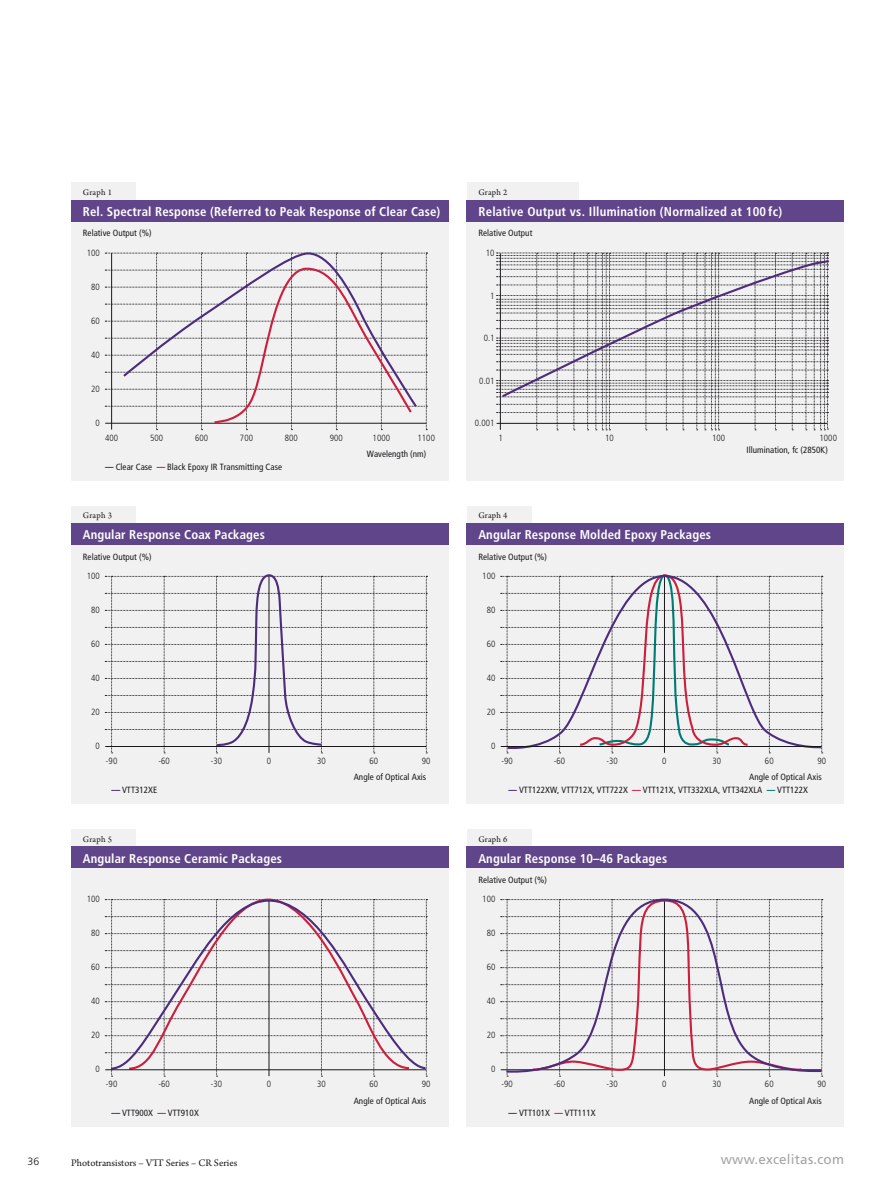
<style>
.page{position:relative;width:893px;height:1191px;background:#fff}
.page>*{position:absolute;margin:0;border:0;box-sizing:border-box;transform-origin:0 0}
.t1{font:13.5px "Frutiger";letter-spacing:.015em;color:#a3a4a6}
.t2{font:700 condensed 12.75px "Frutiger LT";letter-spacing:.01em;color:#fff}
.t3{font:10.5px "Arno Pro";color:#1a171b}
.t4{font:300 10.5px "Frutiger";color:#1a171b}
.t5{font:condensed 9px "Frutiger LT Std";letter-spacing:.005em;color:#1a171b}
.t6{font:300 condensed 9px "Frutiger LT";letter-spacing:.005em;color:#1a171b}
.t7{font:9px "Arno Pro";letter-spacing:.025em;color:#1a171b}
.s1{font-weight:900;color:#4c2c7d}
.s2{font-weight:900;color:#cc1f3e}
.s3{font-weight:900;color:#007b74}
</style>
<div class="page">
<div style="left:71px;top:183px;width:65px;height:17px;background:#f1f1f1"></div>
<div style="left:71px;top:200px;width:378px;height:280px;background:#f1f1f1"></div>
<div style="left:71px;top:200px;width:378px;height:21px;background:#61458a"></div>
<svg style="left:105px;top:253px;width:322px;height:177px"></svg>
<div style="left:467px;top:183px;width:111px;height:17px;background:#f1f1f1"></div>
<div style="left:467px;top:200px;width:377px;height:280px;background:#f1f1f1"></div>
<div style="left:467px;top:200px;width:377px;height:21px;background:#61458a"></div>
<svg style="left:497px;top:253px;width:331px;height:177px"></svg>
<svg style="left:501px;top:259px;width:328px;height:139px"></svg>
<div style="left:71px;top:523px;width:378px;height:281px;background:#f1f1f1"></div>
<div style="left:71px;top:506px;width:65px;height:17px;background:#f1f1f1"></div>
<div style="left:71px;top:523px;width:378px;height:21px;background:#61458a"></div>
<svg style="left:105px;top:574px;width:322px;height:179px"></svg>
<div style="left:467px;top:506px;width:64px;height:17px;background:#f1f1f1"></div>
<div style="left:467px;top:523px;width:377px;height:281px;background:#f1f1f1"></div>
<div style="left:467px;top:523px;width:377px;height:21px;background:#61458a"></div>
<svg style="left:506px;top:574px;width:317px;height:178px"></svg>
<hr style="left:501px;top:746px;width:321px;height:1px;background:#1a171b">
<div style="left:71px;top:846px;width:378px;height:281px;background:#f1f1f1"></div>
<div style="left:71px;top:829px;width:65px;height:17px;background:#f1f1f1"></div>
<div style="left:71px;top:846px;width:378px;height:21px;background:#61458a"></div>
<svg style="left:109px;top:898px;width:319px;height:173px"></svg>
<hr style="left:105px;top:1069px;width:321px;height:1px;background:#1a171b">
<div style="left:467px;top:829px;width:64px;height:17px;background:#f1f1f1"></div>
<div style="left:467px;top:846px;width:377px;height:281px;background:#f1f1f1"></div>
<div style="left:467px;top:846px;width:377px;height:21px;background:#61458a"></div>
<hr style="left:501px;top:1069px;width:321px;height:1px;background:#1a171b">
<svg style="left:504px;top:898px;width:319px;height:178px"></svg>
<p class="t7" style="left:83px;top:187px;width:31px">Graph 1</p>
<p class="t5" style="left:83px;top:228px;width:70px">Relative Output (%)</p>
<h2 class="t2" style="left:83px;top:204px;width:359px">Rel. Spectral Response (Referred to Peak Response of Clear Case)</h2>
<p class="t7" style="left:478px;top:187px;width:31px">Graph 2</p>
<p class="t5" style="left:478px;top:228px;width:55px">Relative Output</p>
<h2 class="t2" style="left:478px;top:204px;width:305px">Relative Output vs. Illumination (Normalized at 100 fc)</h2>
<p class="t6" style="left:87px;top:247px;width:15px">100</p>
<p class="t6" style="left:91px;top:281px;width:10px">80</p>
<p class="t6" style="left:91px;top:315px;width:10px">60</p>
<p class="t6" style="left:91px;top:349px;width:10px">40</p>
<p class="t6" style="left:91px;top:383px;width:10px">20</p>
<p class="t6" style="left:96px;top:417px;width:6px">0</p>
<p class="t6" style="left:486px;top:248px;width:10px">10</p>
<p class="t6" style="left:490px;top:290px;width:6px">1</p>
<p class="t6" style="left:484px;top:333px;width:12px">0.1</p>
<p class="t6" style="left:479px;top:375px;width:17px">0.01</p>
<p class="t6" style="left:475px;top:418px;width:21px">0.001</p>
<p class="t6" style="left:105px;top:432px;width:15px">400</p>
<p class="t6" style="left:150px;top:432px;width:15px">500</p>
<p class="t6" style="left:195px;top:432px;width:15px">600</p>
<p class="t6" style="left:240px;top:432px;width:15px">700</p>
<p class="t6" style="left:285px;top:432px;width:15px">800</p>
<p class="t6" style="left:330px;top:432px;width:15px">900</p>
<p class="t6" style="left:373px;top:432px;width:19px">1000</p>
<p class="t6" style="left:418px;top:432px;width:19px">1100</p>
<p class="t5" style="left:105px;top:461px;width:178px"><span class="s1">––</span> Clear Case <span class="s2">––</span> Black Epoxy IR Transmitting Case</p>
<p class="t5" style="left:367px;top:448px;width:61px">Wavelength (nm)</p>
<p class="t6" style="left:499px;top:432px;width:6px">1</p>
<p class="t6" style="left:605px;top:432px;width:10px">10</p>
<p class="t6" style="left:712px;top:432px;width:15px">100</p>
<p class="t6" style="left:820px;top:432px;width:19px">1000</p>
<p class="t5" style="left:746px;top:445px;width:83px">Illumination, fc (2850K)</p>
<p class="t7" style="left:83px;top:510px;width:31px">Graph 3</p>
<p class="t5" style="left:83px;top:551px;width:70px">Relative Output (%)</p>
<h2 class="t2" style="left:83px;top:527px;width:184px">Angular Response Coax Packages</h2>
<p class="t7" style="left:478px;top:510px;width:31px">Graph 4</p>
<p class="t5" style="left:478px;top:551px;width:70px">Relative Output (%)</p>
<h2 class="t2" style="left:478px;top:527px;width:234px">Angular Response Molded Epoxy Packages</h2>
<p class="t6" style="left:87px;top:570px;width:15px">100</p>
<p class="t6" style="left:91px;top:604px;width:10px">80</p>
<p class="t6" style="left:91px;top:638px;width:10px">60</p>
<p class="t6" style="left:91px;top:672px;width:10px">40</p>
<p class="t6" style="left:91px;top:707px;width:10px">20</p>
<p class="t6" style="left:96px;top:741px;width:6px">0</p>
<p class="t6" style="left:482px;top:570px;width:15px">100</p>
<p class="t6" style="left:487px;top:604px;width:10px">80</p>
<p class="t6" style="left:487px;top:638px;width:10px">60</p>
<p class="t6" style="left:487px;top:672px;width:10px">40</p>
<p class="t6" style="left:487px;top:706px;width:10px">20</p>
<p class="t6" style="left:491px;top:741px;width:6px">0</p>
<p class="t6" style="left:106px;top:755px;width:13px">-90</p>
<p class="t6" style="left:158px;top:755px;width:13px">-60</p>
<p class="t6" style="left:211px;top:755px;width:13px">-30</p>
<p class="t6" style="left:267px;top:755px;width:6px">0</p>
<p class="t6" style="left:317px;top:755px;width:10px">30</p>
<p class="t6" style="left:369px;top:755px;width:10px">60</p>
<p class="t6" style="left:422px;top:755px;width:10px">90</p>
<p class="t5" style="left:112px;top:784px;width:47px"><span class="s1">––</span> VTT312XE</p>
<p class="t5" style="left:354px;top:772px;width:74px">Angle of Optical Axis</p>
<p class="t6" style="left:501px;top:755px;width:13px">-90</p>
<p class="t6" style="left:554px;top:755px;width:13px">-60</p>
<p class="t6" style="left:606px;top:755px;width:13px">-30</p>
<p class="t6" style="left:662px;top:755px;width:6px">0</p>
<p class="t6" style="left:712px;top:755px;width:10px">30</p>
<p class="t6" style="left:765px;top:755px;width:10px">60</p>
<p class="t6" style="left:817px;top:755px;width:10px">90</p>
<p class="t5" style="left:509px;top:784px;width:301px"><span class="s1">––</span> VTT122XW, VTT712X, VTT722X <span class="s2">––</span> VTT121X, VTT332XLA, VTT342XLA <span class="s3">––</span> VTT122X</p>
<p class="t5" style="left:749px;top:772px;width:74px">Angle of Optical Axis</p>
<p class="t7" style="left:83px;top:834px;width:31px">Graph 5</p>
<h2 class="t2" style="left:83px;top:850px;width:201px">Angular Response Ceramic Packages</h2>
<p class="t7" style="left:478px;top:834px;width:31px">Graph 6</p>
<p class="t5" style="left:478px;top:874px;width:70px">Relative Output (%)</p>
<h2 class="t2" style="left:478px;top:850px;width:190px">Angular Response 10–46 Packages</h2>
<p class="t6" style="left:87px;top:894px;width:15px">100</p>
<p class="t6" style="left:91px;top:928px;width:10px">80</p>
<p class="t6" style="left:91px;top:962px;width:10px">60</p>
<p class="t6" style="left:91px;top:996px;width:10px">40</p>
<p class="t6" style="left:91px;top:1030px;width:10px">20</p>
<p class="t6" style="left:96px;top:1064px;width:6px">0</p>
<p class="t6" style="left:482px;top:894px;width:15px">100</p>
<p class="t6" style="left:487px;top:928px;width:10px">80</p>
<p class="t6" style="left:487px;top:962px;width:10px">60</p>
<p class="t6" style="left:487px;top:996px;width:10px">40</p>
<p class="t6" style="left:487px;top:1030px;width:10px">20</p>
<p class="t6" style="left:491px;top:1064px;width:6px">0</p>
<p class="t6" style="left:106px;top:1079px;width:13px">-90</p>
<p class="t6" style="left:158px;top:1079px;width:13px">-60</p>
<p class="t6" style="left:211px;top:1079px;width:13px">-30</p>
<p class="t6" style="left:267px;top:1079px;width:6px">0</p>
<p class="t6" style="left:317px;top:1079px;width:10px">30</p>
<p class="t6" style="left:369px;top:1079px;width:10px">60</p>
<p class="t6" style="left:422px;top:1079px;width:10px">90</p>
<p class="t5" style="left:112px;top:1107px;width:89px"><span class="s1">––</span> VTT900X <span class="s2">––</span> VTT910X</p>
<p class="t5" style="left:354px;top:1095px;width:74px">Angle of Optical Axis</p>
<p class="t6" style="left:501px;top:1079px;width:13px">-90</p>
<p class="t6" style="left:554px;top:1079px;width:13px">-60</p>
<p class="t6" style="left:606px;top:1079px;width:13px">-30</p>
<p class="t6" style="left:662px;top:1079px;width:6px">0</p>
<p class="t6" style="left:712px;top:1079px;width:10px">30</p>
<p class="t6" style="left:765px;top:1079px;width:10px">60</p>
<p class="t6" style="left:817px;top:1079px;width:10px">90</p>
<p class="t5" style="left:509px;top:1107px;width:89px"><span class="s1">––</span> VTT101X <span class="s2">––</span> VTT111X</p>
<p class="t5" style="left:749px;top:1095px;width:74px">Angle of Optical Axis</p>
<p class="t4" style="left:28px;top:1155px;width:13px">36</p>
<h1 class="t1" style="left:721px;top:1151px;width:125px">www.excelitas.com</h1>
<p class="t3" style="left:71px;top:1157px;width:168px">Phototransistors – VTT Series – CR Series</p>
</div>
